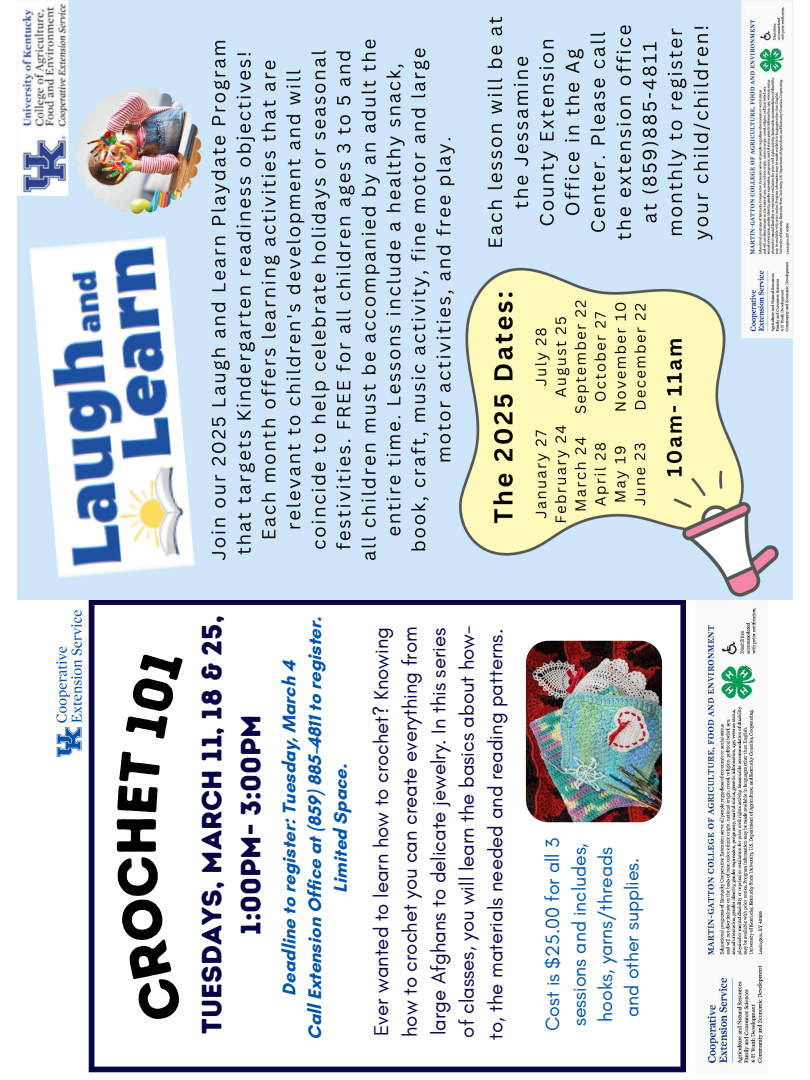
<style>
.page{position:relative;width:810px;height:1080px;background:#fff}
.page>*{position:absolute;margin:0;border:0;box-sizing:border-box;transform-origin:0 0}
.t1{font:55.69px "Intro Rust Base";color:#000}
.t2{font:27.81px/39px "Intro Rust Base";color:#060644;text-align:center}
.t3{font:20.44px/28.6px "Glacial Indifference";color:#060644;text-align:justify}
.t4{font:19.56px/26.4px "Glacial Indifference";color:#0154a6;text-align:center}
.t5{font:700 18.56px/25.8px "Glacial Indifference";color:#0154a6;text-align:center}
</style>
<div class="page">
<svg style="left:89px;top:599px;width:597px;height:473px"></svg>
<img style="left:526px;top:641px;width:136px;height:181px;border-radius:22px">
<img style="left:43px;top:599px;width:57px;height:168px">
<img style="left:695px;top:599px;width:73px;height:468px">
<img style="left:17px;top:0;width:776px;height:599px">
<svg style="left:116px;top:856px;width:68px;height:168px"></svg>
<svg style="left:117px;top:751px;width:44px;height:61px"></svg>
<svg style="left:125px;top:648px;width:58px;height:91px"></svg>
<p class="t1" style="left:103px;top:856px;width:42px;rotate:-90deg">h</p>
<p class="t2" style="left:192px;top:1034px;width:420px;rotate:-90deg">Tuesdays, march 11, 18 &amp; 25,<br>1:00pm- 3:00pm</p>
<p class="t5" style="left:276px;top:1040px;width:424px;rotate:-90deg">Deadline to register: Tuesday, March 4<br>Call Extension Office at (859) 885-4811 to register.<br>Limited Space.</p>
<p class="t3" style="left:367px;top:1040px;width:416px;rotate:-90deg">Ever wanted to learn how to crochet? Knowing how to crochet you can create everything from large Afghans to delicate jewelry. In this series of classes, you will learn the basics about how&shy;to, the materials needed and reading patterns.</p>
<h2 class="t4" style="left:539px;top:1031px;width:194px;rotate:-90deg">Cost is $25.00 for all 3 sessions and includes, hooks, yarns/threads and other supplies.</h2>
</div>
